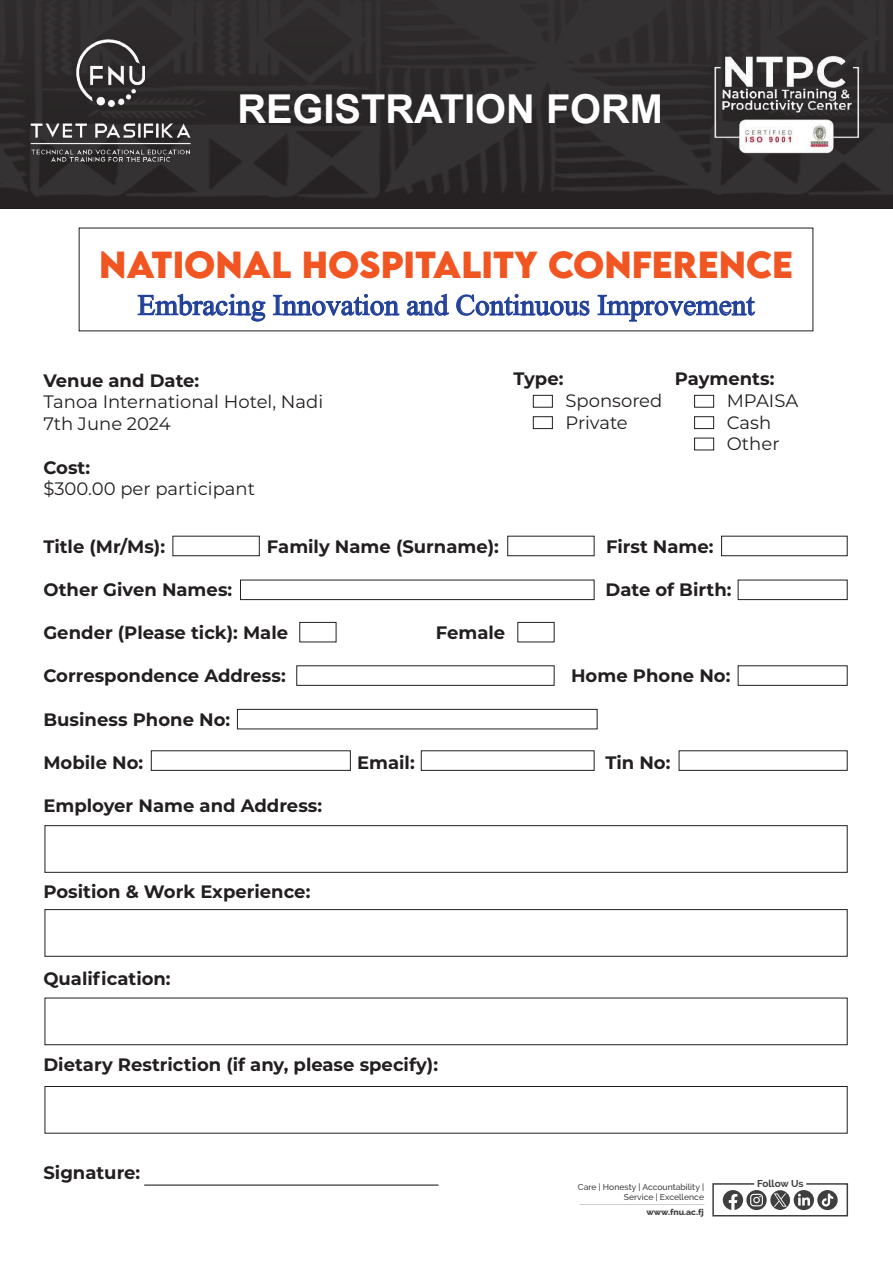
<style>
.page{position:relative;width:893px;height:1263px;background:#fff}
.page>*{position:absolute;margin:0;border:0;box-sizing:border-box;transform-origin:0 0}
.t1{font:700 39.75px "Arial";color:#fff}
.t2{font:700 33.45px "LEMONMILK";color:#f15622}
.t3{font:29.1px "Mongolian Baiti";color:#214099}
.t4{font:700 18px "Montserrat";color:#231f20}
.t5{font:18px/21.6px "Montserrat";color:#231f20}
.t6{font:700 10.05px "Raleway";letter-spacing:-.005em;color:#3f3f40}
.t7{font:500 8.55px/10.4px "Raleway";color:#3f3f40;text-align:right}
.t8{font:800 8.55px "Raleway";color:#3f3f40}
</style>
<div class="page">
<img style="left:0;top:0;width:601px;height:207px">
<div style="left:533px;top:395px;width:20px;height:13px;border:1px solid #231f20"></div>
<div style="left:533px;top:416px;width:20px;height:13px;border:1px solid #231f20"></div>
<div style="left:694px;top:395px;width:20px;height:13px;border:1px solid #231f20"></div>
<div style="left:694px;top:416px;width:20px;height:13px;border:1px solid #231f20"></div>
<div style="left:694px;top:438px;width:20px;height:12px;border:1px solid #231f20"></div>
<div style="left:173px;top:536px;width:87px;height:20px;border:1px solid #231f20"></div>
<div style="left:240px;top:580px;width:354px;height:20px;border:1px solid #231f20"></div>
<div style="left:517px;top:622px;width:37px;height:20px;border:1px solid #231f20"></div>
<div style="left:299px;top:622px;width:37px;height:20px;border:1px solid #231f20"></div>
<div style="left:507px;top:536px;width:87px;height:20px;border:1px solid #231f20"></div>
<div style="left:721px;top:536px;width:127px;height:20px;border:1px solid #231f20"></div>
<div style="left:738px;top:580px;width:110px;height:20px;border:1px solid #231f20"></div>
<div style="left:738px;top:665px;width:110px;height:21px;border:1px solid #231f20"></div>
<div style="left:296px;top:665px;width:258px;height:21px;border:1px solid #231f20"></div>
<div style="left:151px;top:750px;width:200px;height:21px;border:1px solid #231f20"></div>
<div style="left:45px;top:825px;width:803px;height:48px;border:1px solid #231f20"></div>
<div style="left:45px;top:909px;width:803px;height:48px;border:1px solid #231f20"></div>
<div style="left:45px;top:998px;width:803px;height:47px;border:1px solid #231f20"></div>
<div style="left:45px;top:1086px;width:803px;height:47px;border:1px solid #231f20"></div>
<div style="left:237px;top:709px;width:360px;height:20px;border:1px solid #231f20"></div>
<div style="left:421px;top:750px;width:173px;height:21px;border:1px solid #231f20"></div>
<div style="left:679px;top:750px;width:169px;height:21px;border:1px solid #231f20"></div>
<svg style="left:137px;top:293px;width:129px;height:29px"></svg>
<svg style="left:272px;top:293px;width:128px;height:23px"></svg>
<svg style="left:406px;top:293px;width:184px;height:23px"></svg>
<svg style="left:597px;top:294px;width:159px;height:28px"></svg>
<hr style="left:144px;top:1185px;width:294px;height:1px;background:#231f20">
<svg style="left:712px;top:1183px;width:137px;height:34px"></svg>
<img style="left:10px;top:23px;width:204px;height:156px">
<img style="left:601px;top:0;width:292px;height:208px">
<h1 class="t1" style="left:237px;top:81px;width:427px">REGISTRATION FORM</h1>
<h2 class="t2" style="left:99px;top:242px;width:695px">NATIONAL HOSPITALITY CONFERENCE</h2>
<h3 class="t3" style="left:138px;top:289px;width:618px">Embracing Innovation and Continuous Improvement</h3>
<p class="t4" style="left:43px;top:367px;width:157px">Venue and Date:</p>
<p class="t5" style="left:43px;top:390px;width:281px">Tanoa International Hotel, Nadi<br>7th June 2024</p>
<p class="t4" style="left:43px;top:454px;width:48px">Cost:</p>
<p class="t5" style="left:43px;top:477px;width:213px">$300.00 per participant</p>
<p class="t4" style="left:514px;top:366px;width:51px">Type:</p>
<p class="t5" style="left:565px;top:389px;width:98px">Sponsored<br>Private</p>
<p class="t4" style="left:675px;top:366px;width:101px">Payments:</p>
<p class="t5" style="left:727px;top:389px;width:73px">MPAISA<br>Cash<br>Other</p>
<p class="t4" style="left:43px;top:533px;width:123px">Title (Mr/Ms):</p>
<p class="t4" style="left:267px;top:533px;width:234px">Family Name (Surname):</p>
<p class="t4" style="left:606px;top:533px;width:109px">First Name:</p>
<p class="t4" style="left:43px;top:576px;width:190px">Other Given Names:</p>
<p class="t4" style="left:605px;top:576px;width:127px">Date of Birth:</p>
<p class="t4" style="left:43px;top:620px;width:246px">Gender (Please tick): Male</p>
<p class="t4" style="left:436px;top:620px;width:71px">Female</p>
<p class="t4" style="left:43px;top:663px;width:244px">Correspondence Address:</p>
<p class="t4" style="left:571px;top:663px;width:161px">Home Phone No:</p>
<p class="t4" style="left:43px;top:706px;width:188px">Business Phone No:</p>
<p class="t4" style="left:43px;top:749px;width:101px">Mobile No:</p>
<p class="t4" style="left:357px;top:749px;width:59px">Email:</p>
<p class="t4" style="left:605px;top:749px;width:66px">Tin No:</p>
<p class="t4" style="left:43px;top:792px;width:280px">Employer Name and Address:</p>
<p class="t4" style="left:43px;top:879px;width:268px">Position &amp; Work Experience:</p>
<p class="t4" style="left:43px;top:965px;width:129px">Qualification:</p>
<p class="t4" style="left:43px;top:1052px;width:396px">Dietary Restriction (if any, please specify):</p>
<p class="t4" style="left:43px;top:1160px;width:98px">Signature:</p>
<p class="t7" style="left:578px;top:1181px;width:128px">Care | Honesty | Accountability |<br>Service | Excellence</p>
<p class="t8" style="left:646px;top:1207px;width:59px">www.fnu.ac.fj</p>
<p class="t6" style="left:757px;top:1177px;width:48px">Follow Us</p>
</div>
